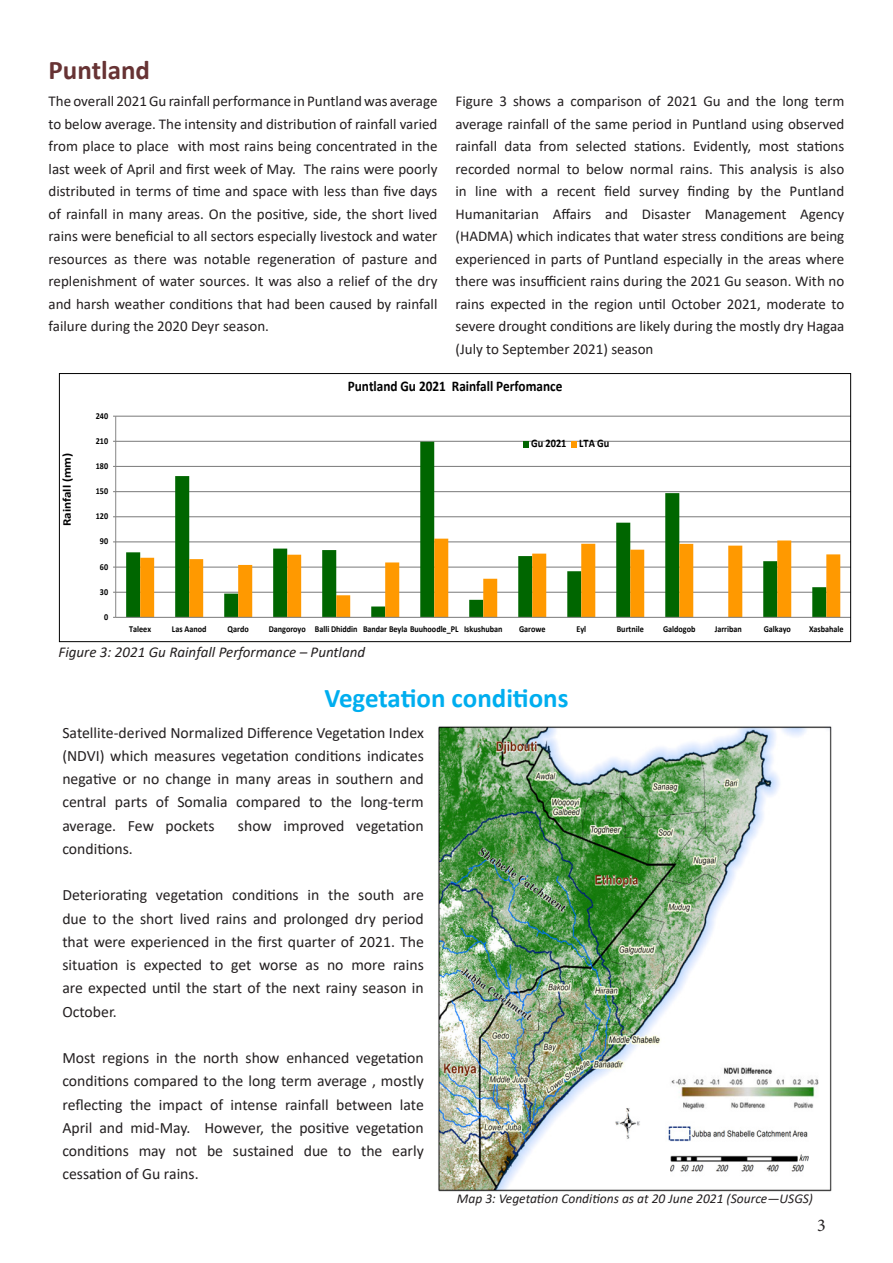
<style>
.page{position:relative;width:893px;height:1263px;background:#fff}
.page>*{position:absolute;margin:0;border:0;box-sizing:border-box;transform-origin:0 0}
.t1{font:700 27px "Calibri";color:#00aeef}
.Body{font:700 27px "Calibri";color:#673334}
.t2{font:18px "Minion Pro";color:#231f20}
.Body-2{font:15.75px/23.2px "Calibri";color:#231f20;text-align:justify}
.Body-3{font:15px/22.5px "Calibri";color:#231f20;text-align:justify}
.t3{font:italic 15px "Calibri";color:#231f20}
.t4{font:700 14.85px "Calibri";color:#000;scale:.9 1}
.t5{font:italic 13.5px "Calibri";color:#231f20}
.t6{font:700 11.7px "Calibri";color:#000;scale:1.12 1}
.t7{font:700 11.55px "Calibri";letter-spacing:-.005em;color:#000;scale:.9 1}
.t8{font:700 9px "Calibri";letter-spacing:-.005em;color:#000;scale:.9 1}
</style>
<div class="page">
<img style="left:438px;top:726px;width:394px;height:466px">
<svg style="left:113px;top:415px;width:736px;height:203px"></svg>
<p class="Body" style="left:49px;top:51px;width:103px">Puntland</p>
<p class="Body-3" style="left:49px;top:90px;width:390px">The overall 2021 Gu rainfall performance in Puntland was average to below average. The intensity and distribution of rainfall varied from place to place with most rains being concentrated in the last week of April and first week of May. The rains were poorly distributed in terms of time and space with less than five days of rainfall in many areas. On the positive, side, the short lived rains were beneficial to all sectors especially livestock and water resources as there was notable regeneration of pasture and replenishment of water sources. It was also a relief of the dry and harsh weather conditions that had been caused by rainfall failure during the 2020 Deyr season.</p>
<p class="Body-3" style="left:455px;top:90px;width:390px">Figure 3 shows a comparison of 2021 Gu and the long term average rainfall of the same period in Puntland using observed rainfall data from selected stations. Evidently, most stations recorded normal to below normal rains. This analysis is also in line with a recent field survey finding by the Puntland Humanitarian Affairs and Disaster Management Agency (HADMA) which indicates that water stress conditions are being experienced in parts of Puntland especially in the areas where there was insufficient rains during the 2021 Gu season. With no rains expected in the region until October 2021, moderate to severe drought conditions are likely during the mostly dry Hagaa (July to September 2021) season</p>
<p class="t6" style="left:59px;top:526px;width:67px;rotate:-90deg">Rainfall (mm)</p>
<p class="t8" style="left:96px;top:409px;width:15px">240</p>
<p class="t8" style="left:96px;top:434px;width:15px">210</p>
<p class="t8" style="left:96px;top:460px;width:15px">180</p>
<p class="t8" style="left:96px;top:485px;width:15px">150</p>
<p class="t8" style="left:96px;top:510px;width:15px">120</p>
<p class="t8" style="left:100px;top:535px;width:11px">90</p>
<p class="t8" style="left:100px;top:560px;width:11px">60</p>
<p class="t8" style="left:100px;top:585px;width:11px">30</p>
<p class="t8" style="left:104px;top:611px;width:6px">0</p>
<p class="t4" style="left:348px;top:375px;width:240px">Puntland Gu 2021 Rainfall Perfomance</p>
<p class="t7" style="left:531px;top:435px;width:88px">Gu 2021 LTA Gu</p>
<p class="t8" style="left:129px;top:622px;width:26px">Taleex</p>
<p class="t8" style="left:172px;top:622px;width:40px">Las Aanod</p>
<p class="t8" style="left:228px;top:622px;width:25px">Qardo</p>
<p class="t8" style="left:269px;top:622px;width:261px">Dangoroyo Balli Dhiddin Bandar Beyla Buuhoodle_PL Iskushuban</p>
<p class="t8" style="left:519px;top:622px;width:31px">Garowe</p>
<p class="t8" style="left:576px;top:622px;width:12px">Eyl</p>
<p class="t8" style="left:617px;top:622px;width:31px">Burtnile</p>
<p class="t8" style="left:663px;top:622px;width:37px">Galdogob</p>
<p class="t8" style="left:715px;top:622px;width:32px">Jarriban</p>
<p class="t8" style="left:764px;top:622px;width:32px">Galkayo</p>
<p class="t8" style="left:809px;top:622px;width:40px">Xasbahale</p>
<p class="t3" style="left:58px;top:641px;width:308px">Figure 3: 2021 Gu Rainfall Performance – Puntland</p>
<p class="t1" style="left:324px;top:679px;width:246px">Vegetation conditions</p>
<p class="Body-2" style="left:62px;top:720px;width:363px">Satellite-derived Normalized Difference Vegetation Index (NDVI) which measures vegetation conditions indicates negative or no change in many areas in southern and central parts of Somalia compared to the long-term average. Few pockets</p>
<p class="Body-2" style="left:238px;top:813px;width:187px">show improved vegetation</p>
<p class="Body-2" style="left:62px;top:837px;width:72px">conditions.</p>
<p class="Body-2" style="left:62px;top:883px;width:363px">Deteriorating vegetation conditions in the south are due to the short lived rains and prolonged dry period that were experienced in the first quarter of 2021. The situation is expected to get worse as no more rains are expected until the start of the next rainy season in October.</p>
<p class="Body-2" style="left:62px;top:1046px;width:363px">Most regions in the north show enhanced vegetation conditions compared to the long term average , mostly reflecting the impact of intense rainfall between late April and mid-May. However, the positive vegetation conditions may not be sustained due to the early cessation of Gu rains.</p>
<p class="t5" style="left:457px;top:1189px;width:358px">Map 3: Vegetation Conditions as at 20 June 2021 (Source—USGS)</p>
<p class="t2" style="left:817px;top:1214px;width:10px">3</p>
</div>
